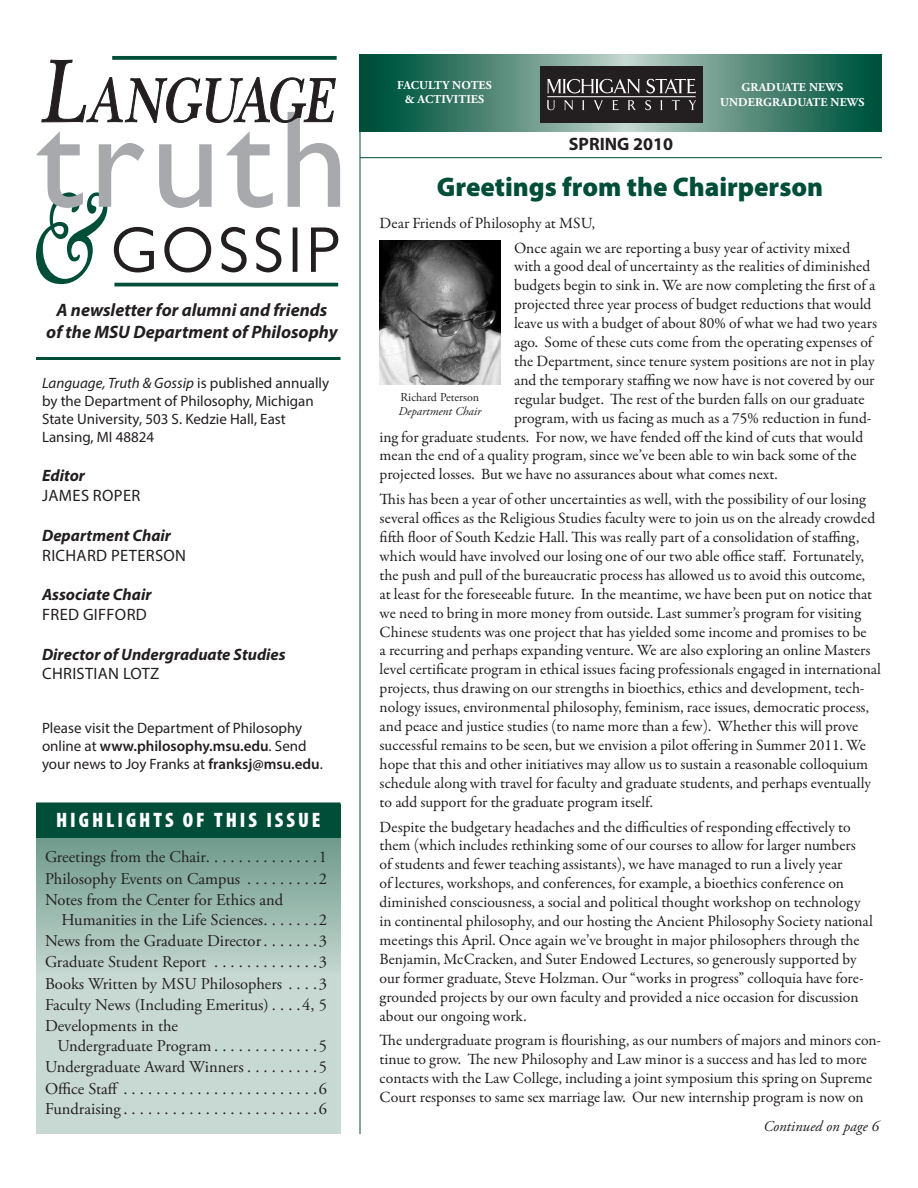
<style>
.page{position:relative;width:918px;height:1188px;background:#fff}
.page>*{position:absolute;margin:0;border:0;box-sizing:border-box;transform-origin:0 0}
.Heading_1{font:900 27px "Myriad Pro";color:#004e38}
.t1{font:900 condensed 21px "Myriad Pro";letter-spacing:.14em;color:#fff}
.t2{font:italic 700 18px/21.6px "Myriad Pro";color:#231f20;text-align:center}
.t3{font:700 18px "Myriad Pro";color:#231f20}
.t4{font:16.5px/19.8px "Adobe Garamond Pro";color:#231f20}
.t5{font:italic 700 16.5px "Myriad Pro";color:#231f20}
.t6{font:16.5px "Myriad Pro";letter-spacing:.02em;color:#231f20}
.t7{font:15.75px/18.9px "Garamond Premr Pro";color:#231f20}
.t8{font:15px/18px "Myriad Pro";color:#231f20}
.t9{font:italic 15px "Adobe Garamond Pro";color:#231f20}
.t10{font:700 12px "Adobe Garamond Pro";letter-spacing:.015em;color:#fff}
.t11{font:12px "Adobe Garamond Pro";color:#231f20}
.t12{font:italic 12px "Adobe Garamond Pro";color:#231f20}
.s1{font-style:italic}
.s2{font-weight:600}
</style>
<div class="page">
<svg style="left:360px;top:54px;width:522px;height:78px;background:#417e6c"></svg>
<svg style="left:36px;top:838px;width:304px;height:296px;background:#b2c9c1"></svg>
<div style="left:36px;top:804px;width:304px;height:34px;background:#004e38"></div>
<svg style="left:112px;top:56px;width:225px;height:4px"></svg>
<hr style="left:114px;top:283px;width:224px;height:3px;background:#004e38">
<svg style="left:36px;top:60px;width:304px;height:224px"></svg>
<hr style="left:36px;top:357px;width:304px;height:3px;background:#004e38">
<hr style="left:36px;top:802px;width:304px;height:3px;background:#004e38">
<hr style="left:360px;top:157px;width:522px;height:1px;background:#004e38">
<hr style="left:360px;top:131px;width:1px;height:1003px;background:#004e38">
<div style="left:540px;top:66px;width:163px;height:57px;background:#231f20"></div>
<svg style="left:547px;top:79px;width:93px;height:15px"></svg>
<svg style="left:647px;top:79px;width:49px;height:14px"></svg>
<svg style="left:547px;top:100px;width:8px;height:10px"></svg>
<svg style="left:564px;top:100px;width:9px;height:10px"></svg>
<svg style="left:582px;top:100px;width:2px;height:10px"></svg>
<svg style="left:594px;top:100px;width:9px;height:11px"></svg>
<svg style="left:612px;top:100px;width:7px;height:10px"></svg>
<svg style="left:628px;top:100px;width:8px;height:10px"></svg>
<svg style="left:645px;top:100px;width:6px;height:10px"></svg>
<svg style="left:660px;top:100px;width:3px;height:10px"></svg>
<svg style="left:672px;top:100px;width:8px;height:10px"></svg>
<svg style="left:688px;top:100px;width:8px;height:10px"></svg>
<hr style="left:547px;top:96px;width:149px;height:1px;background:#fff">
<img style="left:379px;top:240px;width:122px;height:145px">
<p class="t2" style="left:46px;top:299px;width:293px">A newsletter for alumni and friends of the MSU Department of Philosophy</p>
<p class="t8" style="left:42px;top:373px;width:289px"><span class="s1">Language, Truth &amp; Gossip</span> is published annually by the Department of Philosophy, Michigan State University, 503 S. Kedzie Hall, East Lansing, MI 48824</p>
<p class="t5" style="left:42px;top:465px;width:45px">Editor</p>
<p class="t6" style="left:42px;top:485px;width:100px">JAMES ROPER</p>
<p class="t5" style="left:42px;top:524px;width:131px">Department Chair</p>
<p class="t6" style="left:42px;top:545px;width:145px">RICHARD PETERSON</p>
<p class="t5" style="left:42px;top:584px;width:111px">Associate Chair</p>
<p class="t6" style="left:42px;top:604px;width:106px">FRED GIFFORD</p>
<p class="t5" style="left:42px;top:643px;width:245px">Director of Undergraduate Studies</p>
<p class="t6" style="left:42px;top:664px;width:119px">CHRISTIAN LOTZ</p>
<p class="t8" style="left:42px;top:719px;width:282px">Please visit the Department of Philosophy online at <span class="s2">www.philosophy.msu.edu</span>. Send your news to Joy Franks at <span class="s2">franksj@msu.edu</span>.</p>
<p class="t1" style="left:56px;top:807px;width:266px">HIGHLIGHTS OF THIS ISSUE</p>
<p class="t4" style="left:45px;top:848px;width:283px">Greetings from the Chair . . . . . . . . . . . . . 1</p>
<p class="t4" style="left:45px;top:869px;width:283px">Philosophy Events on Campus . . . . . . . . 2</p>
<p class="t4" style="left:62px;top:891px;width:267px;text-indent:-16px">Notes from the Center for Ethics and<br>Humanities in the Life Sciences . . . . . . 2</p>
<p class="t4" style="left:45px;top:932px;width:283px">News from the Graduate Director . . . . . . 3</p>
<p class="t4" style="left:45px;top:953px;width:283px">Graduate Student Report . . . . . . . . . . . . 3</p>
<p class="t4" style="left:45px;top:974px;width:283px">Books Written by MSU Philosophers . . . 3</p>
<p class="t4" style="left:45px;top:996px;width:283px">Faculty News (Including Emeritus) . . . 4, 5</p>
<p class="t4" style="left:57px;top:1017px;width:271px;text-indent:-12px">Developments in the<br>Undergraduate Program . . . . . . . . . . . . 5</p>
<p class="t4" style="left:45px;top:1058px;width:283px">Undergraduate Award Winners . . . . . . . . 5</p>
<p class="t4" style="left:45px;top:1079px;width:283px">Office Staff . . . . . . . . . . . . . . . . . . . . . . . 6</p>
<p class="t4" style="left:45px;top:1099px;width:283px">Fundraising . . . . . . . . . . . . . . . . . . . . . . . 6</p>
<p class="t10" style="left:397px;top:78px;width:96px">FACULTY NOTES</p>
<p class="t10" style="left:405px;top:93px;width:81px">&amp; ACTIVITIES</p>
<p class="t3" style="left:569px;top:132px;width:106px">SPRING 2010</p>
<p class="t10" style="left:742px;top:80px;width:103px">GRADUATE NEWS</p>
<p class="t10" style="left:720px;top:95px;width:146px">UNDERGRADUATE NEWS</p>
<p class="Heading_1" style="left:437px;top:169px;width:388px">Greetings from the Chairperson</p>
<p class="t7" style="left:380px;top:214px;width:217px">Dear Friends of Philosophy at MSU,</p>
<p class="t7" style="left:514px;top:239px;width:338px">Once again we are reporting a busy year of activity mixed</p>
<p class="t7" style="left:514px;top:257px;width:358px">with a good deal of uncertainty as the realities of diminished</p>
<p class="t7" style="left:514px;top:276px;width:363px">budgets begin to sink in. We are now completing the first of a</p>
<p class="t7" style="left:514px;top:295px;width:359px">projected three year process of budget reductions that would</p>
<p class="t7" style="left:514px;top:314px;width:365px">leave us with a budget of about 80% of what we had two years</p>
<p class="t7" style="left:514px;top:333px;width:360px">ago. Some of these cuts come from the operating expenses of</p>
<p class="t7" style="left:514px;top:352px;width:362px">the Department, since tenure system positions are not in play</p>
<p class="t7" style="left:514px;top:371px;width:362px">and the temporary staffing we now have is not covered by our</p>
<p class="t7" style="left:514px;top:390px;width:352px">regular budget. The rest of the burden falls on our graduate</p>
<p class="t7" style="left:514px;top:409px;width:359px">program, with us facing as much as a 75% reduction in fund-</p>
<p class="t7" style="left:380px;top:428px;width:485px">ing for graduate students. For now, we have fended off the kind of cuts that would</p>
<p class="t7" style="left:380px;top:446px;width:479px">mean the end of a quality program, since we’ve been able to win back some of the</p>
<p class="t7" style="left:380px;top:465px;width:400px">projected losses. But we have no assurances about what comes next.</p>
<p class="t7" style="left:380px;top:490px;width:503px">This has been a year of other uncertainties as well, with the possibility of our losing several offices as the Religious Studies faculty were to join us on the already crowded fifth floor of South Kedzie Hall. This was really part of a consolidation of staffing, which would have involved our losing one of our two able office staff. Fortunately, the push and pull of the bureaucratic process has allowed us to avoid this outcome,<br>at least for the foreseeable future. In the meantime, we have been put on notice that we need to bring in more money from outside. Last summer’s program for visiting Chinese students was one project that has yielded some income and promises to be<br>a recurring and perhaps expanding venture. We are also exploring an online Masters level certificate program in ethical issues facing professionals engaged in international projects, thus drawing on our strengths in bioethics, ethics and development, tech&shy;nology issues, environmental philosophy, feminism, race issues, democratic process, and peace and justice studies (to name more than a few). Whether this will prove successful remains to be seen, but we envision a pilot offering in Summer 2011. We hope that this and other initiatives may allow us to sustain a reasonable colloquium schedule along with travel for faculty and graduate students, and perhaps eventually to add support for the graduate program itself.</p>
<p class="t7" style="left:380px;top:818px;width:495px">Despite the budgetary headaches and the difficulties of responding effectively to them (which includes rethinking some of our courses to allow for larger numbers<br>of students and fewer teaching assistants), we have managed to run a lively year<br>of lectures, workshops, and conferences, for example, a bioethics conference on diminished consciousness, a social and political thought workshop on technology in continental philosophy, and our hosting the Ancient Philosophy Society national meetings this April. Once again we’ve brought in major philosophers through the Benjamin, McCracken, and Suter Endowed Lectures, so generously supported by our former graduate, Steve Holzman. Our “works in progress” colloquia have fore&shy;grounded projects by our own faculty and provided a nice occasion for discussion about our ongoing work.</p>
<p class="t7" style="left:380px;top:1031px;width:503px">The undergraduate program is flourishing, as our numbers of majors and minors con&shy;tinue to grow. The new Philosophy and Law minor is a success and has led to more contacts with the Law College, including a joint symposium this spring on Supreme Court responses to same sex marriage law. Our new internship program is now on</p>
<p class="t9" style="left:763px;top:1118px;width:117px">Continued on page 6</p>
<p class="t11" style="left:401px;top:390px;width:80px">Richard Peterson</p>
<p class="t12" style="left:398px;top:404px;width:84px">Department Chair</p>
</div>
